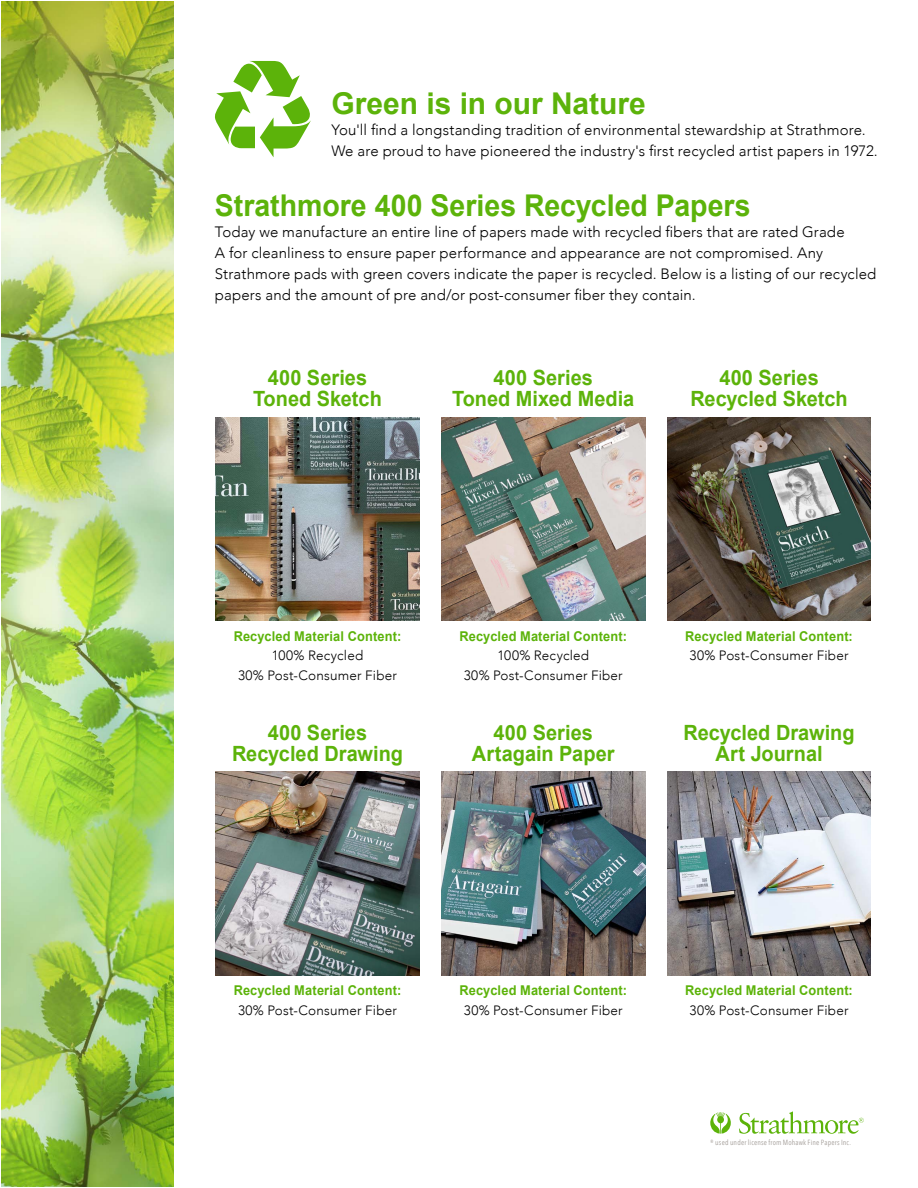
<style>
.page{position:relative;width:918px;height:1188px;background:#fff}
.page>*{position:absolute;margin:0;border:0;box-sizing:border-box;transform-origin:0 0}
.t1{font:700 30px "Arial";color:#5cb30a;scale:.95 1}
.t2{font:700 30px "Arial";color:#5cb30a}
.t3{font:700 21px/21px "Arial";color:#5cb30a;text-align:center;scale:.95 1}
.t4{font:300 15px/21px "Avenir";letter-spacing:.01em;color:#000}
.t5{font:300 13.5px/19.5px "Avenir";letter-spacing:.015em;color:#000;text-align:center}
.t6{font:700 13.5px "Arial";letter-spacing:.015em;color:#5cb30a;scale:.95 1}
.t7{font:7.5px "Avenir Next Condensed";letter-spacing:.025em;color:#a49e99}
</style>
<div class="page">
<svg style="left:739px;top:1111px;width:125px;height:23px"></svg>
<svg style="left:710px;top:1112px;width:21px;height:22px"></svg>
<img style="left:1px;top:1px;width:172px;height:1186px">
<svg style="left:215px;top:61px;width:96px;height:96px"></svg>
<img style="left:216px;top:417px;width:203px;height:204px">
<img style="left:441px;top:417px;width:204px;height:204px">
<img style="left:667px;top:417px;width:204px;height:204px">
<img style="left:216px;top:772px;width:203px;height:203px">
<img style="left:441px;top:772px;width:204px;height:203px">
<img style="left:667px;top:772px;width:204px;height:203px">
<h1 class="t2" style="left:331px;top:83px;width:316px">Green is in our Nature</h1>
<p class="t4" style="left:331px;top:119px;width:548px">You'll find a longstanding tradition of environmental stewardship at Strathmore.<br>We are proud to have pioneered the industry's first recycled artist papers in 1972.</p>
<h1 class="t1" style="left:215px;top:185px;width:565px">Strathmore 400 Series Recycled Papers</h1>
<p class="t4" style="left:215px;top:221px;width:663px">Today we manufacture an entire line of papers made with recycled fibers that are rated Grade<br>A for cleanliness to ensure paper performance and appearance are not compromised. Any Strathmore pads with green covers indicate the paper is recycled. Below is a listing of our recycled papers and the amount of pre and/or post-consumer fiber they contain.</p>
<h2 class="t3" style="left:253px;top:368px;width:137px">400 Series<br>Toned Sketch</h2>
<h2 class="t3" style="left:452px;top:368px;width:193px">400 Series<br>Toned Mixed Media</h2>
<h2 class="t3" style="left:690px;top:368px;width:167px">400 Series<br>Recycled Sketch</h2>
<p class="t6" style="left:234px;top:627px;width:178px">Recycled Material Content:</p>
<p class="t5" style="left:238px;top:646px;width:161px">100% Recycled<br>30% Post-Consumer Fiber</p>
<h2 class="t3" style="left:232px;top:723px;width:182px">400 Series<br>Recycled Drawing</h2>
<p class="t6" style="left:459px;top:627px;width:178px">Recycled Material Content:</p>
<p class="t5" style="left:464px;top:646px;width:161px">100% Recycled<br>30% Post-Consumer Fiber</p>
<h2 class="t3" style="left:472px;top:723px;width:152px">400 Series<br>Artagain Paper</h2>
<p class="t6" style="left:685px;top:627px;width:178px">Recycled Material Content:</p>
<p class="t5" style="left:690px;top:646px;width:161px">30% Post-Consumer Fiber</p>
<h2 class="t3" style="left:684px;top:723px;width:182px">Recycled Drawing<br>Art Journal</h2>
<p class="t6" style="left:234px;top:982px;width:178px">Recycled Material Content:</p>
<p class="t5" style="left:238px;top:1000px;width:161px">30% Post-Consumer Fiber</p>
<p class="t6" style="left:459px;top:982px;width:178px">Recycled Material Content:</p>
<p class="t5" style="left:464px;top:1000px;width:161px">30% Post-Consumer Fiber</p>
<p class="t6" style="left:685px;top:982px;width:178px">Recycled Material Content:</p>
<p class="t5" style="left:690px;top:1000px;width:161px">30% Post-Consumer Fiber</p>
<p class="t7" style="left:710px;top:1136px;width:142px">® used under license from Mohawk Fine Papers Inc.</p>
</div>
